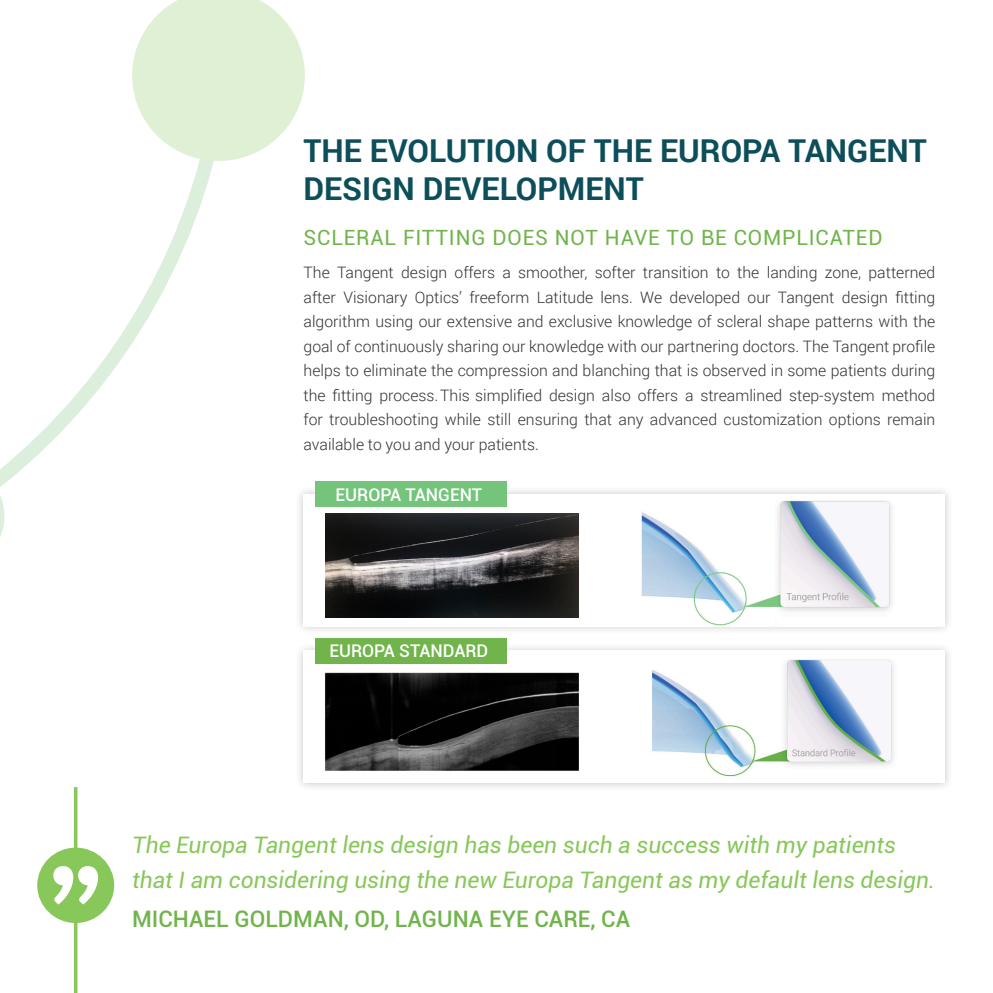
<style>
.page{position:relative;width:993px;height:993px;background:#fff}
.page>*{position:absolute;margin:0;border:0;box-sizing:border-box;transform-origin:0 0}
.t1{font:700 31.5px/37.8px "Roboto";color:#0c4e5a}
.t2{font:italic 22.75px/35px "Roboto";color:#88c75a}
.t3{font:500 22.75px "Roboto";color:#70b44b}
.Subtitle_1{font:21px "Roboto";letter-spacing:.04em;color:#70b44b}
.t4{font:500 17.5px "Roboto";color:#fff}
.Body_Text{font:300 15.75px/24.5px "Roboto";color:#313232;text-align:justify}
</style>
<div class="page">
<svg style="left:5px;top:163px;width:208px;height:320px"></svg>
<svg style="left:0;top:465px;width:5px;height:72px"></svg>
<svg style="left:132px;top:0;width:173px;height:163px"></svg>
<hr style="left:74px;top:786px;width:3px;height:206px;background:#88c75a">
<div style="left:37px;top:847px;width:77px;height:75px;background:#88c75a;border-radius:50%"></div>
<svg style="left:53px;top:866px;width:45px;height:38px"></svg>
<div style="left:294px;top:641px;width:659px;height:151px;background:#231f20;opacity:.25"></div>
<div style="left:303px;top:650px;width:641px;height:132px;background:#fff"></div>
<div style="left:294px;top:485px;width:659px;height:150px;background:#231f20;opacity:.25"></div>
<div style="left:303px;top:494px;width:641px;height:132px;background:#fff"></div>
<img style="left:652px;top:659px;width:242px;height:117px">
<img style="left:641px;top:500px;width:251px;height:126px">
<div style="left:315px;top:638px;width:191px;height:25px;background:#70b44b"></div>
<div style="left:315px;top:481px;width:191px;height:26px;background:#74c47b"></div>
<img style="left:325px;top:672px;width:253px;height:99px">
<img style="left:326px;top:513px;width:252px;height:104px">
<p class="t1" style="left:303px;top:130px;width:624px">THE EVOLUTION OF THE EUROPA TANGENT<br>DESIGN DEVELOPMENT</p>
<p class="Subtitle_1" style="left:303px;top:222px;width:580px">SCLERAL FITTING DOES NOT HAVE TO BE COMPLICATED</p>
<p class="Body_Text" style="left:303px;top:259px;width:633px">The Tangent design offers a smoother, softer transition to the landing zone, patterned after Visionary Optics’ freeform Latitude lens. We developed our Tangent design fitting algorithm using our extensive and exclusive knowledge of scleral shape patterns with the goal of continuously sharing our knowledge with our partnering doctors. The Tangent profile helps to eliminate the compression and blanching that is observed in some patients during the fitting process. This simplified design also offers a streamlined step-system method for troubleshooting while still ensuring that any advanced customization options remain available to you and your patients.</p>
<p class="t4" style="left:335px;top:482px;width:148px">EUROPA TANGENT</p>
<p class="t4" style="left:329px;top:638px;width:160px">EUROPA STANDARD</p>
<p class="t2" style="left:132px;top:826px;width:804px">The Europa Tangent lens design has been such a success with my patients that I am considering using the new Europa Tangent as my default lens design.</p>
<p class="t3" style="left:132px;top:902px;width:499px">MICHAEL GOLDMAN, OD, LAGUNA EYE CARE, CA</p>
</div>
